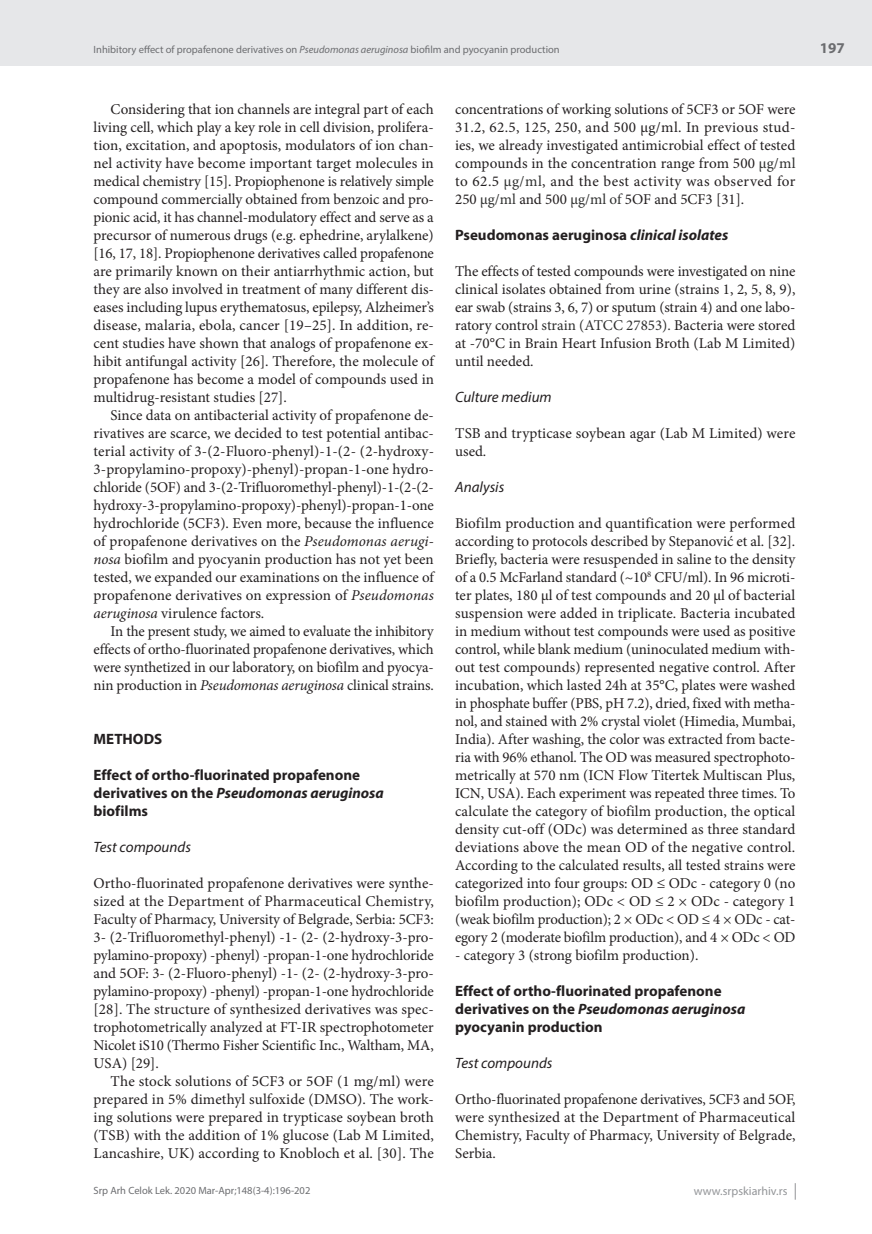
<style>
.page{position:relative;width:872px;height:1234px;background:#fff}
.page>*{position:absolute;margin:0;border:0;box-sizing:border-box;transform-origin:0 0}
.t1{font:15px/18px "Minion Pro";color:#231f20;text-align:justify}
.t2{font:700 15px/18px "Myriad Pro";color:#231f20}
.t3{font:italic 15px "Myriad Pro";color:#231f20}
.t4{font:700 15px "Myriad Pro";color:#6c6d70}
.t5{font:12px "Myriad Pro";color:#939598}
.t6{font:10.5px "Myriad Pro";color:#6c6d70}
.s1{font-style:italic}
.s2{color:#2e2f2e}
</style>
<div class="page">
<div style="left:0;top:0;width:872px;height:66px;background:#e6e7e9"></div>
<svg style="left:795px;top:1183px;width:1px;height:16px"></svg>
<p class="t6" style="left:94px;top:43px;width:467px">Inhibitory effect of propafenone derivatives on <span class="s1">Pseudomonas aeruginosa</span> biofilm and pyocyanin production</p>
<p class="t1" style="left:94px;top:100px;width:342px;text-indent:17px">Considering that ion channels are integral part of each living cell, which play a key role in cell division, prolifera&shy;tion, excitation, and apoptosis, modulators of ion chan&shy;nel activity have become important target molecules in medical chemistry [15]. Propiophenone is relatively simple compound commercially obtained from benzoic and pro&shy;pionic acid, it has channel-modulatory effect and serve as a precursor of numerous drugs (e.g. ephedrine, arylalkene) [16, 17, 18]. Propiophenone derivatives called propafenone are primarily known on their antiarrhythmic action, but they are also involved in treatment of many different dis&shy;eases including lupus erythematosus, epilepsy, Alzheimer’s disease, malaria, ebola, cancer [19–25]. In addition, re&shy;cent studies have shown that analogs of propafenone ex&shy;hibit antifungal activity [26]. Therefore, the molecule of propafenone has become a model of compounds used in multidrug-resistant studies [27].</p>
<p class="t1" style="left:94px;top:406px;width:342px;text-indent:17px">Since data on antibacterial activity of propafenone de&shy;rivatives are scarce, we decided to test potential antibac&shy;terial activity of 3-(2-Fluoro-phenyl)-1-(2- (2-hydroxy-3-propylamino-propoxy)-phenyl)-propan-1-one hydro&shy;chloride (5OF) and 3-(2-Trifluoromethyl-phenyl)-1-(2-(2- hydroxy-3-propylamino-propoxy)-phenyl)-propan-1-one hydrochloride (5CF3). Even more, because the influence of propafenone derivatives on the <span class="s1">Pseudomonas aerugi&shy;nosa</span> biofilm and pyocyanin production has not yet been tested, we expanded our examinations on the influence of propafenone derivatives on expression of <span class="s1">Pseudomonas aeruginosa</span> virulence factors.</p>
<p class="t1" style="left:94px;top:622px;width:342px;text-indent:17px">In the present study, we aimed to evaluate the inhibitory effects of ortho-fluorinated propafenone derivatives, which were synthetized in our laboratory, on biofilm and pyocya&shy;nin production in <span class="s1">Pseudomonas aeruginosa</span> clinical strains.</p>
<p class="t2" style="left:94px;top:729px;width:70px">METHODS</p>
<p class="t2" style="left:94px;top:765px;width:292px">Effect of ortho-fluorinated propafenone derivatives on the <span class="s1">Pseudomonas aeruginosa </span>biofilms</p>
<p class="t3" style="left:94px;top:837px;width:99px">Test compounds</p>
<p class="t1" style="left:94px;top:874px;width:342px">Ortho-fluorinated propafenone derivatives were synthe&shy;sized at the Department of Pharmaceutical Chemistry, Faculty of Pharmacy, University of Belgrade, Serbia: 5CF3:<br>3- (2-Trifluoromethyl-phenyl) -1- (2- (2-hydroxy-3-pro&shy;pylamino-propoxy) -phenyl) -propan-1-one hydrochloride and 5OF: 3- (2-Fluoro-phenyl) -1- (2- (2-hydroxy-3-pro&shy;pylamino-propoxy) -phenyl) -propan-1-one hydrochloride [28]. The structure of synthesized derivatives was spec&shy;trophotometrically analyzed at FT-IR spectrophotometer Nicolet iS10 (Thermo Fisher Scientific Inc., Waltham, MA, USA) [29].</p>
<p class="t1" style="left:94px;top:1072px;width:342px;text-indent:17px">The stock solutions of 5CF3 or 5OF (1 mg/ml) were prepared in 5% dimethyl sulfoxide (DMSO). The work&shy;ing solutions were prepared in trypticase soybean broth (TSB) with the addition of 1% glucose (Lab M Limited, Lancashire, UK) according to Knobloch et al. [30]. The</p>
<p class="t1" style="left:455px;top:100px;width:342px">concentrations of working solutions of 5CF3 or 5OF were 31.2, 62.5, 125, 250, and 500 µg/ml. In previous stud&shy;ies, we already investigated antimicrobial effect of tested compounds in the concentration range from 500 <span class="s2">μg/ml </span>to 62.5 <span class="s2">μg/ml</span>, and the best activity was observed for 250 <span class="s2">μg/ml</span> and 500 <span class="s2">μg/ml of</span> 5OF and 5CF3 [31].</p>
<p class="t2" style="left:455px;top:225px;width:275px">Pseudomonas aeruginosa <span class="s1">clinical isolates</span></p>
<p class="t1" style="left:455px;top:262px;width:342px">The effects of tested compounds were investigated on nine clinical isolates obtained from urine (strains 1, 2, 5, 8, 9), ear swab (strains 3, 6, 7) or sputum (strain 4) and one labo&shy;ratory control <span class="s2">strain (ATCC 27853).</span> Bacteria were stored at -70°C in Brain Heart Infusion Broth (Lab M Limited) until needed.</p>
<p class="t3" style="left:455px;top:387px;width:98px">Culture medium</p>
<p class="t1" style="left:455px;top:424px;width:342px">TSB and trypticase soybean agar (Lab M Limited) were used.</p>
<p class="t3" style="left:455px;top:477px;width:51px">Analysis</p>
<p class="t1" style="left:455px;top:514px;width:342px">Biofilm production and quantification were performed according to protocols described by Stepanović et al. [32].<br>Briefly, bacteria were resuspended in saline to the density of a 0.5 McFarland standard (~10<sup>8</sup> CFU/ml). In 96 microti&shy;ter plates, 180 μl of test compounds and 20 μl of bacterial suspension were added in triplicate. Bacteria incubated in medium without test compounds were used as positive control, while blank medium (uninoculated medium with&shy;out test compounds) represented negative control. After incubation, which lasted 24h at 35°C, plates were washed in phosphate buffer (PBS, pH 7.2), dried, fixed with metha&shy;nol, and stained with 2% crystal violet (Himedia, Mumbai, India). After washing, the color was extracted from bacte&shy;ria with 96% ethanol. The OD was measured spectrophoto&shy;metrically at 570 nm (ICN Flow Titertek Multiscan Plus, ICN, USA). Each experiment was repeated three times. To calculate the category of biofilm production, the optical density cut-off (ODc) was determined as three standard deviations above the mean OD of the negative control.<br>According to the calculated results, all tested strains were categorized into four groups: OD ≤ ODc - category 0 (no biofilm production); ODc &lt; OD ≤ 2 × ODc - category 1 (weak biofilm production); 2 × ODc &lt; OD ≤ 4 × ODc - cat&shy;egory 2 (moderate biofilm production), and 4 × ODc &lt; OD</p>
<p class="t1" style="left:455px;top:946px;width:245px">- category 3 (strong biofilm production).</p>
<p class="t2" style="left:455px;top:981px;width:292px">Effect of ortho-fluorinated propafenone derivatives on the <span class="s1">Pseudomonas aeruginosa </span>pyocyanin production</p>
<p class="t3" style="left:455px;top:1053px;width:99px">Test compounds</p>
<p class="t1" style="left:455px;top:1090px;width:342px">Ortho-fluorinated propafenone derivatives, 5CF3 and 5OF, were synthesized at the Department of Pharmaceutical Chemistry, Faculty of Pharmacy, University of Belgrade, Serbia.</p>
<p class="t6" style="left:94px;top:1184px;width:218px">Srp Arh Celok Lek. 2020 Mar-Apr;148(3-4):196-202</p>
<p class="t5" style="left:694px;top:1183px;width:95px">www.srpskiarhiv.rs</p>
<p class="t4" style="left:820px;top:38px;width:26px">197</p>
</div>
